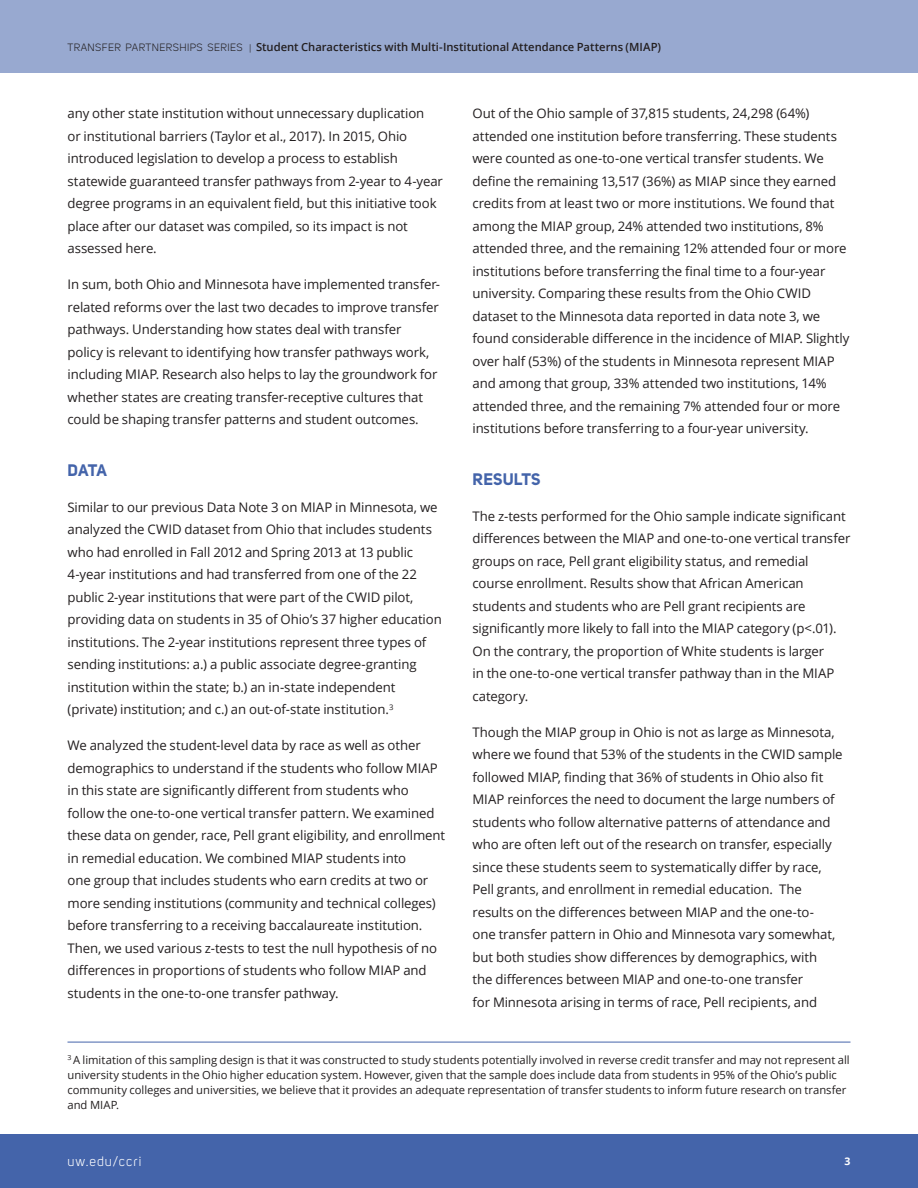
<style>
.page{position:relative;width:918px;height:1188px;background:#fff}
.page>*{position:absolute;margin:0;border:0;box-sizing:border-box;transform-origin:0 0}
.t1{font:700 16.5px "Uni Sans";color:#4464aa}
.t2{font:13.5px "Uni Sans";letter-spacing:.08em;color:#fff}
.t3{font:13.2px/22.5px "Open Sans";letter-spacing:-.01em;color:#231f20}
.text{font:11.25px/15px "Open Sans";color:#231f20}
.t4{font:600 11.25px "Open Sans";color:#231f20}
.t5{font:700 10.5px "Open Sans";color:#fff}
.s1{font-family:"Uni Sans";font-weight:400;font-size:10.5px}
.s2{font-family:"Uni Sans";font-weight:400;font-size:9px}
</style>
<div class="page">
<div style="left:0;top:1134px;width:918px;height:54px;background:#4464aa"></div>
<div style="left:0;top:0;width:918px;height:73px;background:#98a9d0"></div>
<hr style="left:68px;top:1042px;width:782px;height:1px;background:#4464aa">
<p class="t4" style="left:68px;top:39px;width:595px"><span class="s1">TRANSFER PARTNERSHIPS SERIES</span> <span class="s2">|</span> Student Characteristics with Multi-Institutional Attendance Patterns (MIAP)</p>
<p class="t3" style="left:68px;top:102px;width:377px">any other state institution without unnecessary duplication<br>or institutional barriers (Taylor et al., 2017). In 2015, Ohio introduced legislation to develop a process to establish statewide guaranteed transfer pathways from 2-year to 4-year degree programs in an equivalent field, but this initiative took place after our dataset was compiled, so its impact is not assessed here.</p>
<p class="t3" style="left:68px;top:273px;width:374px">In sum, both Ohio and Minnesota have implemented transfer&shy;related reforms over the last two decades to improve transfer pathways. Understanding how states deal with transfer policy is relevant to identifying how transfer pathways work, including MIAP. Research also helps to lay the groundwork for whether states are creating transfer-receptive cultures that could be shaping transfer patterns and student outcomes.</p>
<p class="t1" style="left:68px;top:460px;width:41px">DATA</p>
<p class="t3" style="left:68px;top:495px;width:376px">Similar to our previous Data Note 3 on MIAP in Minnesota, we analyzed the CWID dataset from Ohio that includes students who had enrolled in Fall 2012 and Spring 2013 at 13 public 4-year institutions and had transferred from one of the 22 public 2-year institutions that were part of the CWID pilot, providing data on students in 35 of Ohio’s 37 higher education institutions. The 2-year institutions represent three types of sending institutions: a.) a public associate degree-granting institution within the state; b.) an in-state independent (private) institution; and c.) an out-of-state institution.<sup>3</sup></p>
<p class="t3" style="left:68px;top:734px;width:379px">We analyzed the student-level data by race as well as other demographics to understand if the students who follow MIAP in this state are significantly different from students who follow the one-to-one vertical transfer pattern. We examined these data on gender, race, Pell grant eligibility, and enrollment in remedial education. We combined MIAP students into<br>one group that includes students who earn credits at two or more sending institutions (community and technical colleges) before transferring to a receiving baccalaureate institution.<br>Then, we used various z-tests to test the null hypothesis of no differences in proportions of students who follow MIAP and students in the one-to-one transfer pathway.</p>
<p class="t3" style="left:472px;top:102px;width:378px">Out of the Ohio sample of 37,815 students, 24,298 (64%) attended one institution before transferring. These students were counted as one-to-one vertical transfer students. We define the remaining 13,517 (36%) as MIAP since they earned credits from at least two or more institutions. We found that among the MIAP group, 24% attended two institutions, 8% attended three, and the remaining 12% attended four or more institutions before transferring the final time to a four-year university. Comparing these results from the Ohio CWID dataset to the Minnesota data reported in data note 3, we found considerable difference in the incidence of MIAP. Slightly over half (53%) of the students in Minnesota represent MIAP and among that group, 33% attended two institutions, 14% attended three, and the remaining 7% attended four or more institutions before transferring to a four-year university.</p>
<p class="t1" style="left:473px;top:469px;width:70px">RESULTS</p>
<p class="t3" style="left:472px;top:504px;width:380px">The z-tests performed for the Ohio sample indicate significant differences between the MIAP and one-to-one vertical transfer groups on race, Pell grant eligibility status, and remedial course enrollment. Results show that African American students and students who are Pell grant recipients are significantly more likely to fall into the MIAP category (p&lt;.01).<br>On the contrary, the proportion of White students is larger<br>in the one-to-one vertical transfer pathway than in the MIAP category.</p>
<p class="t3" style="left:472px;top:720px;width:372px">Though the MIAP group in Ohio is not as large as Minnesota, where we found that 53% of the students in the CWID sample followed MIAP, finding that 36% of students in Ohio also fit MIAP reinforces the need to document the large numbers of students who follow alternative patterns of attendance and who are often left out of the research on transfer, especially since these students seem to systematically differ by race, Pell grants, and enrollment in remedial education. The results on the differences between MIAP and the one-to-<br>one transfer pattern in Ohio and Minnesota vary somewhat, but both studies show differences by demographics, with<br>the differences between MIAP and one-to-one transfer<br>for Minnesota arising in terms of race, Pell recipients, and</p>
<p class="text" style="left:68px;top:1052px;width:784px"><sup>3</sup> A limitation of this sampling design is that it was constructed to study students potentially involved in reverse credit transfer and may not represent all university students in the Ohio higher education system. However, given that the sample does include data from students in 95% of the Ohio’s public community colleges and universities, we believe that it provides an adequate representation of transfer students to inform future research on transfer and MIAP.</p>
<p class="t2" style="left:68px;top:1153px;width:75px">uw.edu/ccri</p>
<p class="t5" style="left:845px;top:1154px;width:7px">3</p>
</div>
